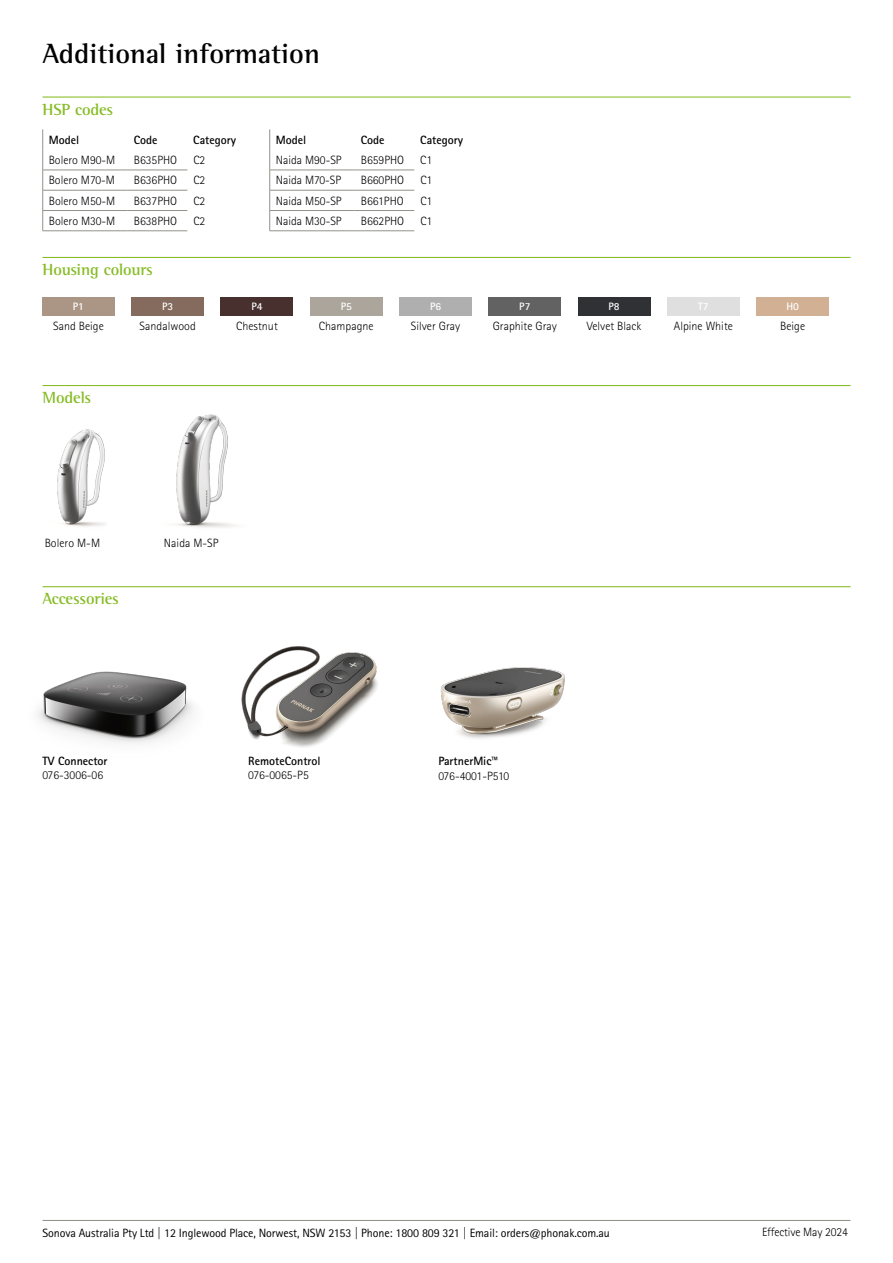
<style>
.page{position:relative;width:893px;height:1263px;background:#fff}
.page>*{position:absolute;margin:0;border:0;box-sizing:border-box;transform-origin:0 0}
.t1{font:700 28.5px "Rotis Semi Serif Pro";color:#000}
.t2{font:700 16.5px "Rotis Semi Serif Pro";letter-spacing:-.01em;color:#86bc25}
.t3{font:300 12px "Rotis Sans Serif Pro";color:#000}
.t4{font:12px "Rotis Sans Serif Pro";letter-spacing:-.01em;color:#000}
.t5{font:700 12px "Rotis Sans Serif Pro";color:#000}
.t6{font:300 12px "Rotis Sansfor Phonak";letter-spacing:-.01em;color:#000}
.t7{font:300 12px "Rotis Sans Serif Pro";letter-spacing:-.02em;color:#000}
.t8{font:700 10.8px "Rotis Sans Serif Pro";letter-spacing:.005em;color:#fff}
</style>
<div class="page">
<hr style="left:43px;top:1220px;width:807px;height:1px;background:#92918a">
<hr style="left:43px;top:170px;width:85px;height:1px;background:#92918a">
<hr style="left:128px;top:170px;width:59px;height:1px;background:#92918a">
<hr style="left:43px;top:190px;width:85px;height:1px;background:#92918a">
<hr style="left:128px;top:190px;width:59px;height:1px;background:#92918a">
<hr style="left:43px;top:210px;width:85px;height:1px;background:#92918a">
<hr style="left:128px;top:210px;width:59px;height:1px;background:#92918a">
<hr style="left:43px;top:231px;width:85px;height:1px;background:#92918a">
<hr style="left:128px;top:231px;width:59px;height:1px;background:#92918a">
<svg style="left:42px;top:129px;width:1px;height:102px"></svg>
<hr style="left:269px;top:170px;width:86px;height:1px;background:#92918a">
<hr style="left:355px;top:170px;width:59px;height:1px;background:#92918a">
<hr style="left:269px;top:190px;width:86px;height:1px;background:#92918a">
<hr style="left:355px;top:190px;width:59px;height:1px;background:#92918a">
<hr style="left:269px;top:210px;width:86px;height:1px;background:#92918a">
<hr style="left:355px;top:210px;width:59px;height:1px;background:#92918a">
<hr style="left:269px;top:231px;width:86px;height:1px;background:#92918a">
<hr style="left:355px;top:231px;width:59px;height:1px;background:#92918a">
<svg style="left:269px;top:129px;width:1px;height:102px"></svg>
<hr style="left:43px;top:97px;width:808px;height:1px;background:#86bc25">
<hr style="left:43px;top:586px;width:808px;height:1px;background:#86bc25">
<img style="left:37px;top:671px;width:156px;height:72px">
<hr style="left:43px;top:257px;width:808px;height:1px;background:#86bc25">
<hr style="left:43px;top:385px;width:808px;height:1px;background:#86bc25">
<div style="left:132px;top:297px;width:72px;height:18px;background:#846b5d"></div>
<div style="left:221px;top:297px;width:72px;height:18px;background:#47302e"></div>
<div style="left:310px;top:297px;width:72px;height:18px;background:#aca59b"></div>
<div style="left:399px;top:297px;width:73px;height:18px;background:#aeafae"></div>
<div style="left:489px;top:297px;width:72px;height:18px;background:#626262"></div>
<div style="left:578px;top:297px;width:72px;height:18px;background:#2f3134"></div>
<div style="left:667px;top:297px;width:72px;height:18px;background:#e0dfe0"></div>
<div style="left:757px;top:297px;width:72px;height:18px;background:#d2b094"></div>
<div style="left:42px;top:297px;width:73px;height:18px;background:#ab9685"></div>
<img style="left:57px;top:429px;width:48px;height:98px">
<img style="left:241px;top:646px;width:137px;height:101px">
<img style="left:440px;top:667px;width:125px;height:72px">
<img style="left:174px;top:414px;width:61px;height:114px">
<h1 class="t1" style="left:43px;top:36px;width:279px">Additional information</h1>
<h2 class="t2" style="left:43px;top:99px;width:72px">HSP codes</h2>
<p class="t5" style="left:49px;top:132px;width:32px">Model</p>
<p class="t5" style="left:134px;top:132px;width:25px">Code</p>
<p class="t5" style="left:193px;top:132px;width:44px">Category</p>
<p class="t3" style="left:49px;top:153px;width:68px">Bolero M90-M</p>
<p class="t3" style="left:134px;top:153px;width:45px">B635PHO</p>
<p class="t3" style="left:193px;top:153px;width:13px">C2</p>
<p class="t3" style="left:49px;top:173px;width:68px">Bolero M70-M</p>
<p class="t3" style="left:134px;top:173px;width:45px">B636PHO</p>
<p class="t3" style="left:193px;top:173px;width:14px">C2</p>
<p class="t3" style="left:49px;top:194px;width:68px">Bolero M50-M</p>
<p class="t3" style="left:134px;top:194px;width:45px">B637PHO</p>
<p class="t3" style="left:193px;top:194px;width:13px">C2</p>
<p class="t3" style="left:49px;top:214px;width:68px">Bolero M30-M</p>
<p class="t3" style="left:134px;top:214px;width:45px">B638PHO</p>
<p class="t3" style="left:193px;top:214px;width:13px">C2</p>
<h2 class="t2" style="left:43px;top:259px;width:112px">Housing colours</h2>
<p class="t5" style="left:276px;top:132px;width:32px">Model</p>
<p class="t5" style="left:361px;top:132px;width:25px">Code</p>
<p class="t5" style="left:420px;top:132px;width:44px">Category</p>
<p class="t3" style="left:276px;top:153px;width:67px">Naida M90-SP</p>
<p class="t3" style="left:361px;top:153px;width:45px">B659PHO</p>
<p class="t3" style="left:420px;top:153px;width:13px">C1</p>
<p class="t3" style="left:276px;top:173px;width:67px">Naida M70-SP</p>
<p class="t3" style="left:361px;top:173px;width:45px">B660PHO</p>
<p class="t3" style="left:420px;top:173px;width:13px">C1</p>
<p class="t3" style="left:276px;top:194px;width:67px">Naida M50-SP</p>
<p class="t3" style="left:361px;top:194px;width:44px">B661PHO</p>
<p class="t3" style="left:420px;top:194px;width:13px">C1</p>
<p class="t3" style="left:276px;top:214px;width:67px">Naida M30-SP</p>
<p class="t3" style="left:361px;top:214px;width:45px">B662PHO</p>
<p class="t3" style="left:420px;top:214px;width:13px">C1</p>
<p class="t8" style="left:73px;top:299px;width:13px">P1</p>
<p class="t3" style="left:53px;top:319px;width:52px">Sand Beige</p>
<h2 class="t2" style="left:43px;top:387px;width:50px">Models</h2>
<p class="t8" style="left:162px;top:299px;width:13px">P3</p>
<p class="t8" style="left:251px;top:299px;width:13px">P4</p>
<p class="t8" style="left:341px;top:299px;width:13px">P5</p>
<p class="t8" style="left:430px;top:299px;width:13px">P6</p>
<p class="t8" style="left:519px;top:299px;width:13px">P7</p>
<p class="t8" style="left:609px;top:299px;width:13px">P8</p>
<p class="t8" style="left:698px;top:299px;width:12px">T7</p>
<p class="t3" style="left:140px;top:319px;width:58px">Sandalwood</p>
<p class="t3" style="left:236px;top:319px;width:43px">Chestnut</p>
<p class="t3" style="left:319px;top:319px;width:56px">Champagne</p>
<p class="t3" style="left:411px;top:319px;width:51px">Silver Gray</p>
<p class="t3" style="left:493px;top:319px;width:66px">Graphite Gray</p>
<p class="t3" style="left:587px;top:319px;width:56px">Velvet Black</p>
<p class="t3" style="left:674px;top:319px;width:61px">Alpine White</p>
<p class="t8" style="left:786px;top:299px;width:14px">H0</p>
<p class="t3" style="left:780px;top:319px;width:27px">Beige</p>
<p class="t3" style="left:45px;top:536px;width:57px">Bolero M-M</p>
<p class="t3" style="left:164px;top:536px;width:56px">Naida M-SP</p>
<h2 class="t2" style="left:43px;top:589px;width:78px">Accessories</h2>
<p class="t5" style="left:43px;top:753px;width:67px">TV Connector</p>
<p class="t3" style="left:43px;top:768px;width:62px">076-3006-06</p>
<p class="t5" style="left:248px;top:753px;width:74px">RemoteControl</p>
<p class="t3" style="left:248px;top:768px;width:62px">076-0065-P5</p>
<p class="t5" style="left:438px;top:753px;width:62px">PartnerMic™</p>
<p class="t7" style="left:438px;top:768px;width:72px">076-4001-P510</p>
<p class="t4" style="left:43px;top:1225px;width:569px">Sonova Australia Pty Ltd | 12 Inglewood Place, Norwest, NSW 2153 | Phone: 1800 809 321 | Email: orders@phonak.com.au</p>
<p class="t6" style="left:762px;top:1225px;width:87px">Effective May 2024</p>
</div>
